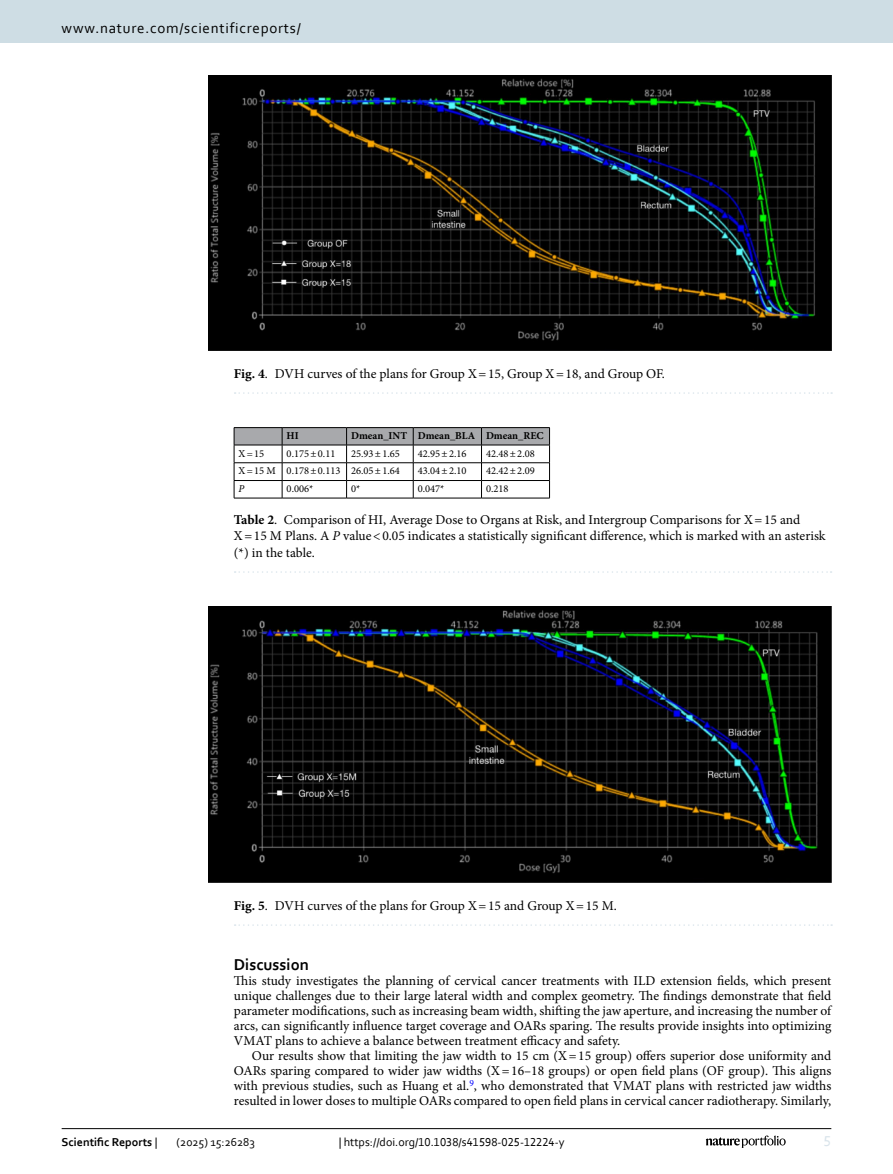
<style>
.page{position:relative;width:893px;height:1174px;background:#fff}
.page>*{position:absolute;margin:0;border:0;box-sizing:border-box;transform-origin:0 0}
.Head_1{font:700 16.5px "Corbel";color:#000}
.t1{font:15px "Corbel";letter-spacing:.05em;color:#000}
.t2{font:15px "Corbel";color:#d9e4eb}
.Body_Text{font:13.5px/15px "Minion Pro";color:#000;text-align:justify}
.Body_Text_Indent{font:13.5px/15px "Minion Pro";color:#000;text-align:justify}
.Table_Caption{font:13.5px/16.5px "Minion Pro";letter-spacing:-.005em;color:#000}
.Figure_Caption{font:13.5px "Minion Pro";letter-spacing:-.01em;color:#000}
.t3{font:12px "Corbel";color:#000}
.t4{font:700 12px "Corbel";color:#000}
.Table_Body{font:10.5px "Minion Pro";color:#000}
.Table_Head{font:700 10.5px "Minion Pro";color:#000}
.Table_Body-2{font:italic 10.5px "Minion Pro";color:#000}
.s1{font-weight:700}
.s2{font-style:italic}
.s3{font-weight:400}
</style>
<div class="page">
<img style="left:208px;top:606px;width:623px;height:276px">
<svg style="left:235px;top:924px;width:597px;height:2px"></svg>
<hr style="left:282px;top:498px;width:65px;height:1px;background:#000">
<hr style="left:347px;top:498px;width:66px;height:1px;background:#000">
<hr style="left:413px;top:498px;width:68px;height:1px;background:#000">
<svg style="left:234px;top:427px;width:316px;height:71px"></svg>
<hr style="left:481px;top:498px;width:69px;height:1px;background:#000">
<hr style="left:234px;top:498px;width:48px;height:1px;background:#000">
<svg style="left:235px;top:571px;width:597px;height:2px"></svg>
<img style="left:208px;top:76px;width:623px;height:274px">
<svg style="left:235px;top:392px;width:597px;height:2px"></svg>
<hr style="left:62px;top:1128px;width:769px;height:1px;background:#000">
<svg style="left:706px;top:1135px;width:80px;height:12px"></svg>
<div style="left:0;top:0;width:893px;height:43px;background:#cedde4"></div>
<p class="t1" style="left:62px;top:18px;width:241px">www.nature.com/scientificreports/</p>
<p class="Figure_Caption" style="left:234px;top:364px;width:433px"><span class="s1">Fig. 4</span>. DVH curves of the plans for Group X=15, Group X=18, and Group OF.</p>
<p class="Table_Head" style="left:287px;top:428px;width:14px">HI</p>
<p class="Table_Head" style="left:351px;top:428px;width:58px">Dmean_INT</p>
<p class="Table_Head" style="left:418px;top:428px;width:59px">Dmean_BLA</p>
<p class="Table_Head" style="left:486px;top:428px;width:59px">Dmean_REC</p>
<p class="Table_Body" style="left:239px;top:446px;width:27px">X=15</p>
<p class="Table_Body" style="left:287px;top:446px;width:50px">0.175±0.11</p>
<p class="Table_Body" style="left:351px;top:446px;width:50px">25.93±1.65</p>
<p class="Table_Body" style="left:418px;top:446px;width:50px">42.95±2.16</p>
<p class="Table_Body" style="left:486px;top:446px;width:50px">42.48±2.08</p>
<p class="Table_Body" style="left:239px;top:464px;width:39px">X=15 M</p>
<p class="Table_Body" style="left:287px;top:464px;width:55px">0.178±0.113</p>
<p class="Table_Body" style="left:351px;top:464px;width:50px">26.05±1.64</p>
<p class="Table_Body" style="left:418px;top:464px;width:50px">43.04±2.10</p>
<p class="Table_Body" style="left:486px;top:464px;width:50px">42.42±2.09</p>
<p class="Table_Body-2" style="left:239px;top:481px;width:7px">P</p>
<p class="Table_Body" style="left:287px;top:481px;width:28px">0.006*</p>
<p class="Table_Body" style="left:351px;top:481px;width:11px">0*</p>
<p class="Table_Body" style="left:418px;top:481px;width:28px">0.047*</p>
<p class="Table_Body" style="left:486px;top:481px;width:24px">0.218</p>
<p class="Table_Caption" style="left:234px;top:511px;width:593px"><span class="s1">Table 2</span>. Comparison of HI, Average Dose to Organs at Risk, and Intergroup Comparisons for X=15 and<br>X=15 M Plans. A <span class="s2">P</span> value&lt;0.05 indicates a statistically significant difference, which is marked with an asterisk (*) in the table.</p>
<p class="Figure_Caption" style="left:234px;top:896px;width:385px"><span class="s1">Fig. 5</span>. DVH curves of the plans for Group X=15 and Group X=15 M.</p>
<p class="Head_1" style="left:234px;top:954px;width:77px">Discussion</p>
<p class="Body_Text" style="left:234px;top:973px;width:599px">This study investigates the planning of cervical cancer treatments with ILD extension fields, which present unique challenges due to their large lateral width and complex geometry. The findings demonstrate that field parameter modifications, such as increasing beam width, shifting the jaw aperture, and increasing the number of arcs, can significantly influence target coverage and OARs sparing. The results provide insights into optimizing VMAT plans to achieve a balance between treatment efficacy and safety.</p>
<p class="Body_Text_Indent" style="left:234px;top:1048px;width:599px;text-indent:18px">Our results show that limiting the jaw width to 15 cm (X=15 group) offers superior dose uniformity and OARs sparing compared to wider jaw widths (X=16–18 groups) or open field plans (OF group). This aligns with previous studies, such as Huang et al.<sup>9</sup>, who demonstrated that VMAT plans with restricted jaw widths resulted in lower doses to multiple OARs compared to open field plans in cervical cancer radiotherapy. Similarly,</p>
<p class="t4" style="left:62px;top:1134px;width:97px">Scientific Reports <span class="s3">|</span></p>
<p class="t3" style="left:177px;top:1134px;width:80px">(2025) 15:26283</p>
<p class="t3" style="left:339px;top:1134px;width:227px">| https://doi.org/10.1038/s41598-025-12224-y</p>
<p class="t2" style="left:824px;top:1132px;width:9px">5</p>
</div>
